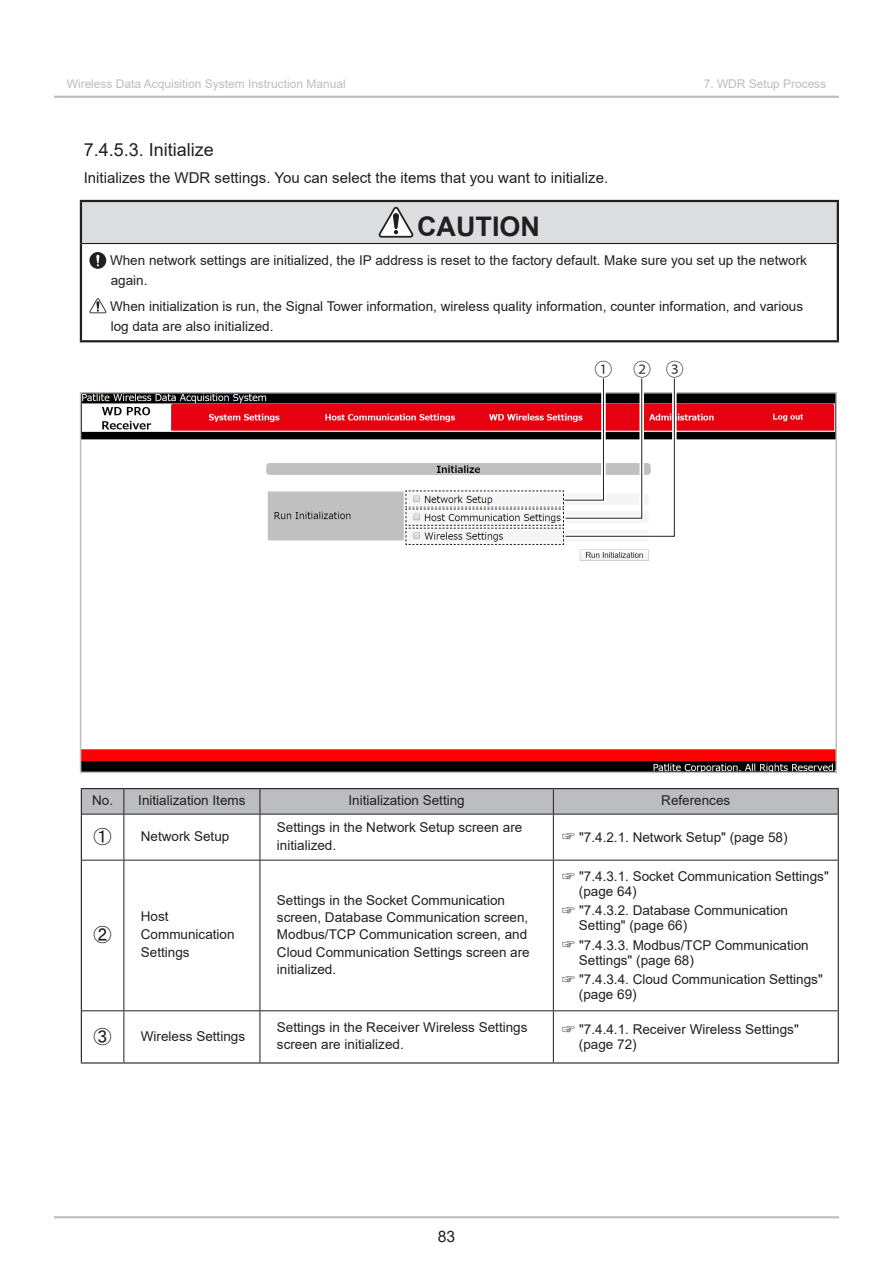
<style>
.page{position:relative;width:893px;height:1263px;background:#fff}
.page>*{position:absolute;margin:0;border:0;box-sizing:border-box;transform-origin:0 0}
.t1{font:700 27px "Arial";color:#231f20}
.見出し_1_第4階層{font:18px "Arial";color:#231f20}
.表中{font:18px "MS Gothic";color:#231f20}
.動作ナンバリング{font:18px "Koz Go Pr 6 N";color:#231f20}
.t2{font:15.75px "Arial";color:#231f20}
.本文_第1_2階層{font:15px "Arial";color:#231f20}
.表中-2{font:13.5px/17.2px "Arial";color:#231f20}
.Table_Refer{font:13.5px/15px "Arial";color:#231f20}
.警告注意文{font:13.5px/19.4px "Arial";color:#231f20}
.表頭{font:13.5px "Arial";color:#231f20}
.t3{font:12px "Arial";color:#bcbdc0}
.s1{font-family:"MS Gothic"}
</style>
<div class="page">
<hr style="left:54px;top:1216px;width:785px;height:2px;background:#bcbdc0">
<hr style="left:54px;top:96px;width:785px;height:2px;background:#bcbdc0">
<div style="left:81px;top:201px;width:757px;height:42px;background:#dcdddf"></div>
<hr style="left:80px;top:200px;width:759px;height:2px;background:#231f20">
<hr style="left:80px;top:202px;width:2px;height:41px;background:#231f20">
<hr style="left:837px;top:202px;width:2px;height:41px;background:#231f20">
<hr style="left:80px;top:243px;width:2px;height:97px;background:#231f20">
<hr style="left:837px;top:243px;width:2px;height:97px;background:#231f20">
<hr style="left:80px;top:340px;width:759px;height:2px;background:#231f20">
<hr style="left:82px;top:243px;width:755px;height:1px;background:#231f20">
<svg style="left:379px;top:206px;width:34px;height:32px"></svg>
<div style="left:89px;top:252px;width:17px;height:17px;background:#231f20;border-radius:50%"></div>
<svg style="left:96px;top:255px;width:3px;height:11px"></svg>
<svg style="left:89px;top:298px;width:17px;height:15px"></svg>
<hr style="left:82px;top:814px;width:42px;height:1px;background:#231f20">
<hr style="left:124px;top:814px;width:136px;height:1px;background:#231f20">
<hr style="left:123px;top:814px;width:1px;height:46px;background:#231f20">
<hr style="left:260px;top:814px;width:293px;height:1px;background:#231f20">
<hr style="left:260px;top:814px;width:1px;height:46px;background:#231f20">
<hr style="left:553px;top:814px;width:285px;height:1px;background:#231f20">
<hr style="left:553px;top:814px;width:1px;height:46px;background:#231f20">
<hr style="left:82px;top:860px;width:42px;height:1px;background:#231f20">
<hr style="left:124px;top:860px;width:136px;height:1px;background:#231f20">
<hr style="left:123px;top:860px;width:1px;height:150px;background:#231f20">
<hr style="left:260px;top:860px;width:293px;height:1px;background:#231f20">
<hr style="left:260px;top:860px;width:1px;height:150px;background:#231f20">
<hr style="left:553px;top:860px;width:285px;height:1px;background:#231f20">
<hr style="left:553px;top:860px;width:1px;height:150px;background:#231f20">
<hr style="left:82px;top:1010px;width:42px;height:1px;background:#231f20">
<hr style="left:124px;top:1010px;width:136px;height:1px;background:#231f20">
<hr style="left:123px;top:1011px;width:1px;height:51px;background:#231f20">
<hr style="left:260px;top:1010px;width:293px;height:1px;background:#231f20">
<hr style="left:260px;top:1011px;width:1px;height:51px;background:#231f20">
<hr style="left:553px;top:1010px;width:285px;height:1px;background:#231f20">
<hr style="left:553px;top:1011px;width:1px;height:51px;background:#231f20">
<hr style="left:81px;top:788px;width:43px;height:1px;background:#231f20">
<hr style="left:124px;top:788px;width:136px;height:1px;background:#231f20">
<hr style="left:260px;top:788px;width:293px;height:1px;background:#231f20">
<hr style="left:553px;top:788px;width:286px;height:1px;background:#231f20">
<svg style="left:81px;top:789px;width:758px;height:25px;background:#b7b8bb"></svg>
<hr style="left:81px;top:814px;width:1px;height:46px;background:#231f20">
<hr style="left:838px;top:814px;width:1px;height:46px;background:#231f20">
<hr style="left:81px;top:860px;width:1px;height:151px;background:#231f20">
<hr style="left:838px;top:860px;width:1px;height:151px;background:#231f20">
<hr style="left:81px;top:1011px;width:1px;height:51px;background:#231f20">
<hr style="left:838px;top:1011px;width:1px;height:51px;background:#231f20">
<hr style="left:81px;top:1062px;width:43px;height:1px;background:#231f20">
<hr style="left:124px;top:1062px;width:136px;height:1px;background:#231f20">
<hr style="left:260px;top:1062px;width:293px;height:1px;background:#231f20">
<hr style="left:553px;top:1062px;width:286px;height:1px;background:#231f20">
<img style="left:83px;top:395px;width:751px;height:375px">
<div style="left:80px;top:392px;width:757px;height:381px;border:2px solid #bcbdc0"></div>
<svg style="left:405px;top:378px;width:274px;height:167px"></svg>
<p class="t3" style="left:67px;top:75px;width:280px">Wireless Data Acquisition System Instruction Manual</p>
<p class="t3" style="left:704px;top:75px;width:124px">7. WDR Setup Process</p>
<p class="見出し_1_第4階層" style="left:84px;top:137px;width:132px">7.4.5.3. Initialize</p>
<p class="本文_第1_2階層" style="left:84px;top:167px;width:526px">Initializes the WDR settings. You can select the items that you want to initialize.</p>
<p class="t1" style="left:417px;top:208px;width:124px">CAUTION</p>
<p class="警告注意文" style="left:110px;top:251px;width:698px">When network settings are initialized, the IP address is reset to the factory default. Make sure you set up the network again.</p>
<p class="警告注意文" style="left:110px;top:296px;width:695px;line-height:20.2px">When initialization is run, the Signal Tower information, wireless quality information, counter information, and various log data are also initialized.</p>
<p class="動作ナンバリング" style="left:595px;top:360px;width:19px">①</p>
<p class="動作ナンバリング" style="left:633px;top:360px;width:19px">②</p>
<p class="動作ナンバリング" style="left:666px;top:360px;width:19px">③</p>
<p class="表頭" style="left:92px;top:791px;width:23px">No.</p>
<p class="表頭" style="left:138px;top:791px;width:109px">Initialization Items</p>
<p class="表頭" style="left:348px;top:791px;width:118px">Initialization Setting</p>
<p class="表頭" style="left:661px;top:791px;width:71px">References</p>
<p class="表中" style="left:94px;top:827px;width:19px">①</p>
<p class="表中-2" style="left:141px;top:828px;width:90px">Network Setup</p>
<p class="表中-2" style="left:277px;top:819px;width:247px">Settings in the Network Setup screen are initialized.</p>
<p class="Table_Refer" style="left:562px;top:829px;width:227px"><span class="s1">☞</span> "7.4.2.1. Network Setup" (page 58)</p>
<p class="表中" style="left:94px;top:926px;width:19px">②</p>
<p class="表中-2" style="left:141px;top:907px;width:95px;line-height:18px">Host<br>Communication<br>Settings</p>
<p class="表中-2" style="left:277px;top:891px;width:254px">Settings in the Socket Communication screen, Database Communication screen, Modbus/TCP Communication screen, and Cloud Communication Settings screen are initialized.</p>
<p class="Table_Refer" style="left:579px;top:869px;width:251px;text-indent:-17px"><span class="s1">☞</span> "7.4.3.1. Socket Communication Settings" (page 64)</p>
<p class="Table_Refer" style="left:579px;top:903px;width:211px;text-indent:-17px"><span class="s1">☞</span> "7.4.3.2. Database Communication<br>Setting" (page 66)</p>
<p class="Table_Refer" style="left:579px;top:937px;width:231px;text-indent:-17px"><span class="s1">☞</span> "7.4.3.3. Modbus/TCP Communication<br>Settings" (page 68)</p>
<p class="Table_Refer" style="left:579px;top:971px;width:245px;text-indent:-17px"><span class="s1">☞</span> "7.4.3.4. Cloud Communication Settings" (page 69)</p>
<p class="表中" style="left:94px;top:1027px;width:19px">③</p>
<p class="表中-2" style="left:141px;top:1027px;width:106px">Wireless Settings</p>
<p class="表中-2" style="left:277px;top:1019px;width:252px">Settings in the Receiver Wireless Settings screen are initialized.</p>
<p class="Table_Refer" style="left:579px;top:1021px;width:221px;text-indent:-17px"><span class="s1">☞</span> "7.4.4.1. Receiver Wireless Settings" (page 72)</p>
<p class="t2" style="left:438px;top:1225px;width:19px">83</p>
</div>
